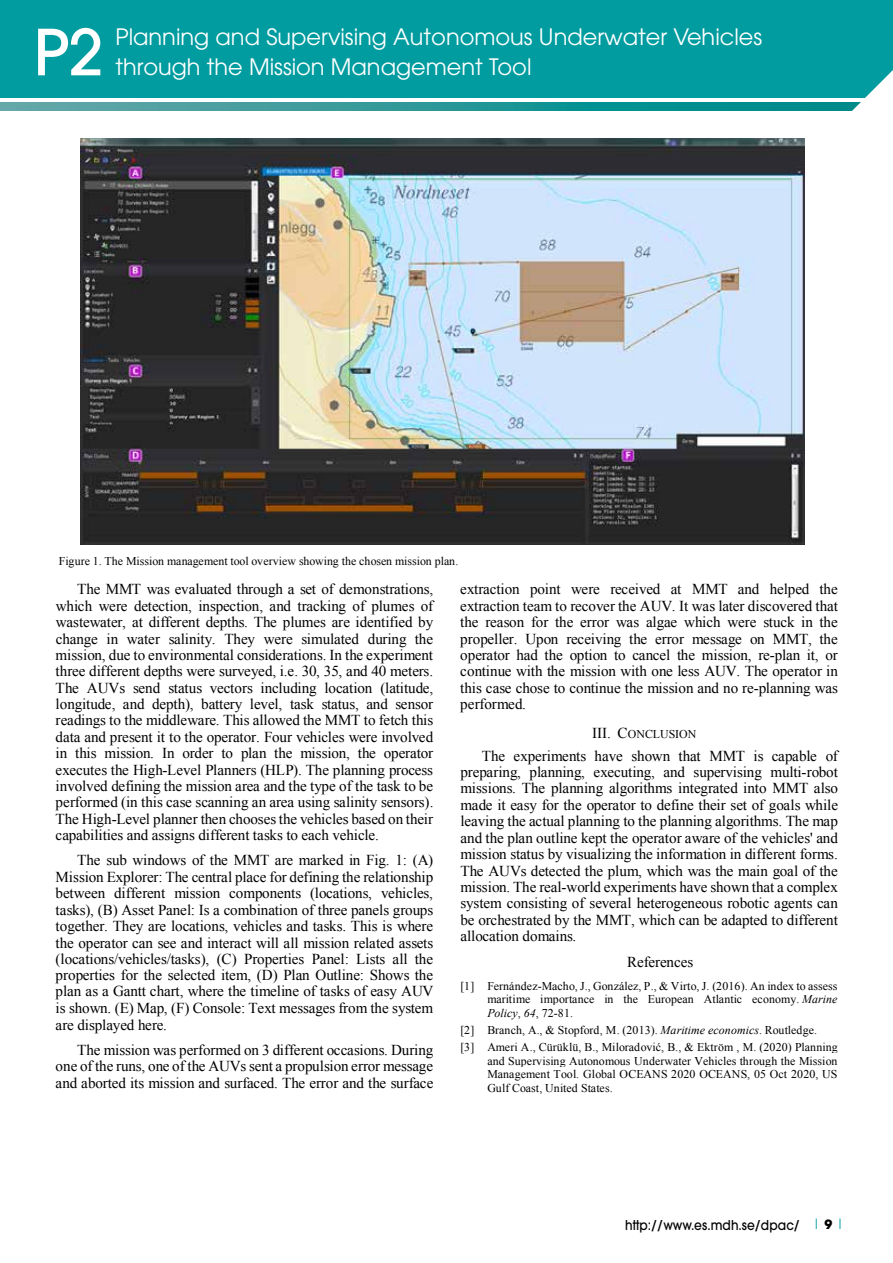
<style>
.page{position:relative;width:893px;height:1263px;background:#fff}
.page>*{position:absolute;margin:0;border:0;box-sizing:border-box;transform-origin:0 0}
.t1{font:500 63px "ITC Avant Garde Pro";color:#fff}
.t2{font:22.5px "ITC Avant Garde Pro";color:#fff}
.t3{font:15.15px/16.4px "Times New Roman";letter-spacing:-.01em;color:#000;text-align:justify}
.t4{font:500 13.5px "ITC Avant Garde Pro";color:#000;scale:.9 1}
.t5{font:11.85px/13.5px "Times New Roman";letter-spacing:.005em;color:#000;text-align:justify}
.s1{font-size:15.15px}
.s2{font-style:italic}
.s3{font-family:"Frutiger";font-weight:300;font-stretch:condensed;font-size:15px;color:#009ca0}
.s4{font-weight:700;font-size:12.75px}
</style>
<div class="page">
<img style="left:80px;top:139px;width:724px;height:406px">
<svg style="left:0;top:102px;width:848px;height:9px;background:#2a9898"></svg>
<div style="left:0;top:0;width:893px;height:98px;background:#009ca0"></div>
<svg style="left:848px;top:70px;width:45px;height:41px"></svg>
<h1 class="t1" style="left:34px;top:12px;width:71px">P2</h1>
<h2 class="t2" style="left:115px;top:23px;width:648px">Planning and Supervising Autonomous Underwater Vehicles</h2>
<h2 class="t2" style="left:115px;top:53px;width:418px">through the Mission Management Tool</h2>
<p class="t5" style="left:59px;top:554px;width:401px">Figure 1. The Mission management tool overview showing the chosen mission plan.</p>
<p class="t3" style="left:56px;top:581px;width:379px;text-indent:22px">The MMT was evaluated through a set of demonstrations, which were detection, inspection, and tracking of plumes of wastewater, at different depths. The plumes are identified by change in water salinity. They were simulated during the mission, due to environmental considerations. In the experiment three different depths were surveyed, i.e. 30, 35, and 40 meters.<br>The AUVs send status vectors including location (latitude, longitude, and depth), battery level, task status, and sensor readings to the middleware. This allowed the MMT to fetch this data and present it to the operator. Four vehicles were involved in this mission. In order to plan the mission, the operator executes the High-Level Planners (HLP). The planning process involved defining the mission area and the type of the task to be performed (in this case scanning an area using salinity sensors).<br>The High-Level planner then chooses the vehicles based on their capabilities and assigns different tasks to each vehicle.</p>
<p class="t3" style="left:56px;top:852px;width:379px;text-indent:22px">The sub windows of the MMT are marked in Fig. 1: (A)<br>Mission Explorer: The central place for defining the relationship between different mission components (locations, vehicles, tasks), (B) Asset Panel: Is a combination of three panels groups together. They are locations, vehicles and tasks. This is where the operator can see and interact will all mission related assets (locations/vehicles/tasks), (C) Properties Panel: Lists all the properties for the selected item, (D) Plan Outline: Shows the plan as a Gantt chart, where the timeline of tasks of easy AUV is shown. (E) Map, (F) Console: Text messages from the system are displayed here.</p>
<p class="t3" style="left:56px;top:1041px;width:379px;text-indent:22px">The mission was performed on 3 different occasions. During one of the runs, one of the AUVs sent a propulsion error message and aborted its mission and surfaced. The error and the surface</p>
<p class="t3" style="left:460px;top:581px;width:379px">extraction point were received at MMT and helped the extraction team to recover the AUV. It was later discovered that the reason for the error was algae which were stuck in the propeller. Upon receiving the error message on MMT, the operator had the option to cancel the mission, re-plan it, or continue with the mission with one less AUV. The operator in this case chose to continue the mission and no re-planning was performed.</p>
<p class="t5" style="left:592px;top:727px;width:106px"><span class="s1">III. C</span>ONCLUSION</p>
<p class="t3" style="left:460px;top:747px;width:379px;text-indent:22px">The experiments have shown that MMT is capable of preparing, planning, executing, and supervising multi-robot missions. The planning algorithms integrated into MMT also made it easy for the operator to define their set of goals while leaving the actual planning to the planning algorithms. The map and the plan outline kept the operator aware of the vehicles' and mission status by visualizing the information in different forms.<br>The AUVs detected the plum, which was the main goal of the mission. The real-world experiments have shown that a complex system consisting of several heterogeneous robotic agents can be orchestrated by the MMT, which can be adapted to different allocation domains.</p>
<p class="t3" style="left:627px;top:953px;width:68px">References</p>
<p class="t5" style="left:487px;top:979px;width:352px;text-indent:-27px">[1] Fernández-Macho, J., González, P., &amp; Virto, J. (2016). An index to assess maritime importance in the European Atlantic economy. <span class="s2">Marine Policy</span>, <span class="s2">64</span>, 72-81.</p>
<p class="t5" style="left:460px;top:1021px;width:379px;line-height:17.2px">[2] Branch, A., &amp; Stopford, M. (2013). <span class="s2">Maritime economics</span>. Routledge.<br>[3] Ameri A., Cürüklü, B., Miloradović, B., &amp; Ektröm , M. (2020) Planning</p>
<p class="t5" style="left:487px;top:1054px;width:352px">and Supervising Autonomous Underwater Vehicles through the Mission Management Tool. Global OCEANS 2020 OCEANS, 05 Oct 2020, US Gulf Coast, United States.</p>
<p class="t4" style="left:625px;top:1216px;width:242px">http://www.es.mdh.se/dpac/ <span class="s3">I</span> <span class="s4">9</span> <span class="s3">I</span></p>
</div>
